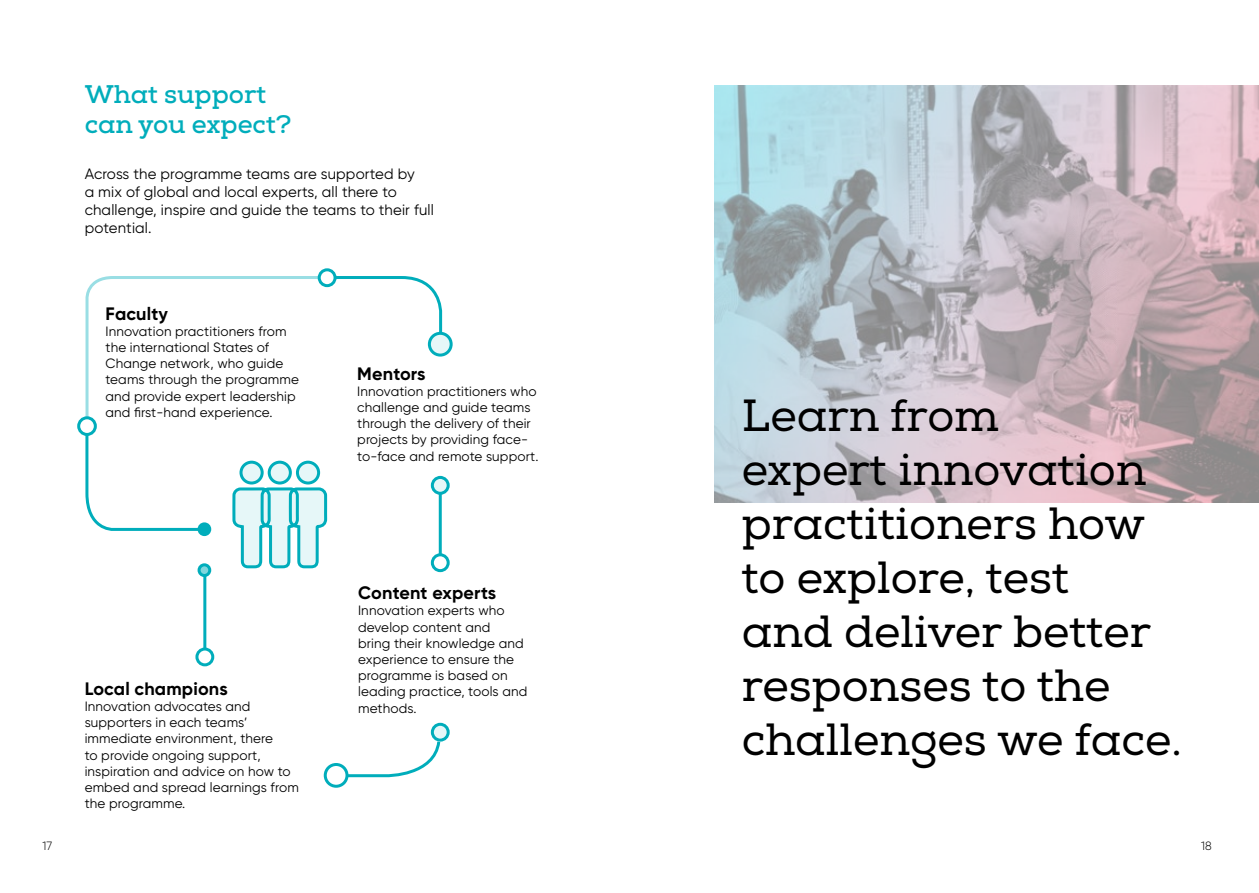
<style>
.page{position:relative;width:1259px;height:893px;background:#fff}
.page>*{position:absolute;margin:0;border:0;box-sizing:border-box;transform-origin:0 0}
.t1{font:45px/54px "Nexa Slab";color:#000}
.t2{font:700 25.5px/30px "Nexa Slab";color:#00adbb}
.t3{font:700 18px "Gilroy";letter-spacing:.01em;color:#000}
.t4{font:15px/18px "Gilroy";letter-spacing:.01em;color:#000}
.t5{font:13.5px/16.2px "Gilroy";letter-spacing:.01em;color:#000}
.t6{font:300 12px "Gilroy";color:#000}
</style>
<div class="page">
<hr style="left:203px;top:570px;width:3px;height:87px;background:#00adbb">
<svg style="left:85px;top:275px;width:358px;height:295px"></svg>
<div style="left:199px;top:565px;width:11px;height:10px;background:#80d6dd;border-radius:50%"></div>
<div style="left:198px;top:563px;width:13px;height:14px;border:3px solid #00adbb;border-radius:50%"></div>
<div style="left:199px;top:524px;width:11px;height:11px;background:#00adbb;border-radius:50%"></div>
<div style="left:198px;top:522px;width:13px;height:14px;border:3px solid #00adbb;border-radius:50%"></div>
<svg style="left:79px;top:418px;width:16px;height:16px"></svg>
<div style="left:77px;top:416px;width:20px;height:20px;border:3px solid #00adbb;border-radius:50%"></div>
<div style="left:319px;top:270px;width:16px;height:16px;background:#fff;border-radius:50%"></div>
<div style="left:318px;top:268px;width:18px;height:19px;border:3px solid #00adbb;border-radius:50%"></div>
<div style="left:429px;top:333px;width:22px;height:22px;background:#e6f7f8;border-radius:50%"></div>
<div style="left:428px;top:332px;width:25px;height:25px;border:3px solid #00adbb;border-radius:50%"></div>
<svg style="left:328px;top:742px;width:113px;height:37px"></svg>
<div style="left:432px;top:724px;width:16px;height:16px;background:#e6f7f8;border-radius:50%"></div>
<div style="left:431px;top:723px;width:19px;height:19px;border:3px solid #00adbb;border-radius:50%"></div>
<div style="left:432px;top:477px;width:16px;height:16px;background:#e6f7f8;border-radius:50%"></div>
<div style="left:431px;top:476px;width:19px;height:19px;border:3px solid #00adbb;border-radius:50%"></div>
<div style="left:432px;top:555px;width:16px;height:16px;background:#fff;border-radius:50%"></div>
<div style="left:431px;top:553px;width:19px;height:19px;border:3px solid #00adbb;border-radius:50%"></div>
<div style="left:197px;top:649px;width:16px;height:16px;background:#fff;border-radius:50%"></div>
<div style="left:195px;top:647px;width:19px;height:19px;border:3px solid #00adbb;border-radius:50%"></div>
<div style="left:325px;top:764px;width:22px;height:22px;background:#fff;border-radius:50%"></div>
<div style="left:324px;top:763px;width:24px;height:25px;border:3px solid #00adbb;border-radius:50%"></div>
<img style="left:714px;top:85px;width:545px;height:417px">
<h2 class="t2" style="left:85px;top:80px;width:208px">What support can you expect?</h2>
<p class="t4" style="left:85px;top:165px;width:351px">Across the programme teams are supported by<br>a mix of global and local experts, all there to challenge, inspire and guide the teams to their full potential.</p>
<h3 class="t3" style="left:105px;top:302px;width:64px">Faculty</h3>
<p class="t5" style="left:105px;top:323px;width:195px">Innovation practitioners from the international States of<br>Change network, who guide teams through the programme and provide expert leadership and first-hand experience.</p>
<h3 class="t3" style="left:85px;top:677px;width:145px">Local champions</h3>
<p class="t5" style="left:85px;top:698px;width:216px">Innovation advocates and supporters in each teams’ immediate environment, there<br>to provide ongoing support, inspiration and advice on how to embed and spread learnings from the programme.</p>
<h3 class="t3" style="left:357px;top:362px;width:70px">Mentors</h3>
<p class="t5" style="left:357px;top:383px;width:183px">Innovation practitioners who challenge and guide teams through the delivery of their projects by providing face&shy;to-face and remote support.</p>
<h3 class="t3" style="left:358px;top:582px;width:140px">Content experts</h3>
<p class="t5" style="left:358px;top:602px;width:171px">Innovation experts who develop content and<br>bring their knowledge and experience to ensure the programme is based on leading practice, tools and methods.</p>
<h1 class="t1" style="left:742px;top:389px;width:442px">Learn from<br>expert innovation practitioners how to explore, test<br>and deliver better responses to the challenges we face.</h1>
<p class="t6" style="left:43px;top:839px;width:11px">17</p>
<p class="t6" style="left:1201px;top:839px;width:12px">18</p>
</div>
